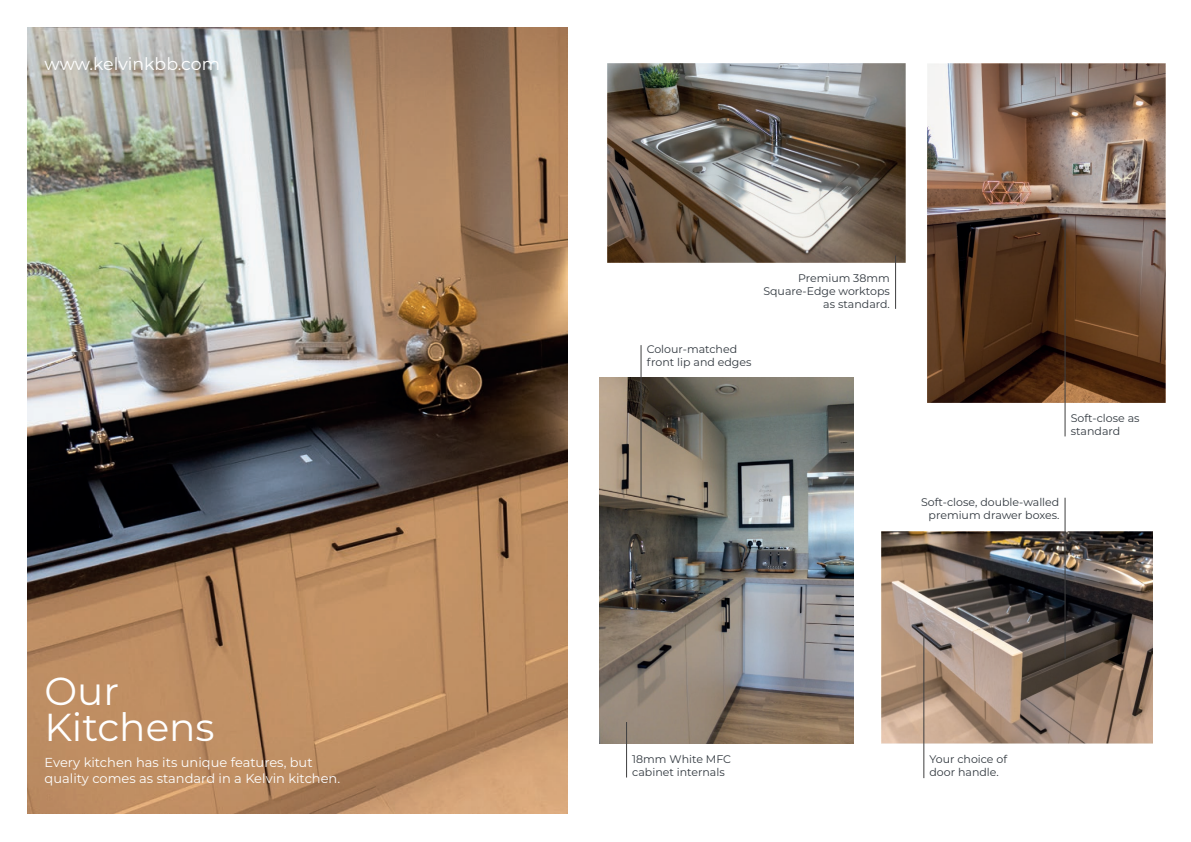
<style>
.page{position:relative;width:1191px;height:842px;background:#fff}
.page>*{position:absolute;margin:0;border:0;box-sizing:border-box;transform-origin:0 0}
.t1{font:39px/36px "Montserrat";color:#fff}
.t2{font:17.3px "Montserrat";color:#fff}
.t3{font:13px/15.6px "Montserrat";color:#fff}
.t4{font:11px/13.2px "Montserrat";color:#31383f}
</style>
<div class="page">
<img style="left:28px;top:28px;width:539px;height:786px">
<img style="left:881px;top:531px;width:272px;height:213px">
<img style="left:607px;top:64px;width:298px;height:198px">
<img style="left:600px;top:378px;width:253px;height:365px">
<img style="left:927px;top:64px;width:238px;height:339px">
<hr style="left:640px;top:345px;width:1px;height:153px;background:#3e3e3f">
<hr style="left:895px;top:256px;width:1px;height:53px;background:#3e3e3f">
<hr style="left:923px;top:635px;width:1px;height:143px;background:#3e3e3f">
<hr style="left:626px;top:722px;width:1px;height:55px;background:#3e3e3f">
<hr style="left:1064px;top:219px;width:1px;height:217px;background:#3e3e3f">
<hr style="left:1064px;top:498px;width:1px;height:161px;background:#3e3e3f">
<h2 class="t2" style="left:45px;top:52px;width:177px">www.kelvinkbb.com</h2>
<h1 class="t1" style="left:45px;top:672px;width:172px">Our<br>Kitchens</h1>
<p class="t3" style="left:45px;top:754px;width:297px">Every kitchen has its unique features, but quality comes as standard in a Kelvin kitchen.</p>
<p class="t4" style="left:763px;top:271px;width:128px;text-align:right">Premium 38mm<br>Square-Edge worktops as standard.</p>
<p class="t4" style="left:646px;top:342px;width:106px">Colour-matched front lip and edges</p>
<p class="t4" style="left:1070px;top:411px;width:70px">Soft-close as standard</p>
<p class="t4" style="left:921px;top:495px;width:140px;text-align:right">Soft-close, double-walled premium drawer boxes.</p>
<p class="t4" style="left:632px;top:752px;width:100px">18mm White MFC cabinet internals</p>
<p class="t4" style="left:929px;top:752px;width:79px">Your choice of door handle.</p>
</div>
